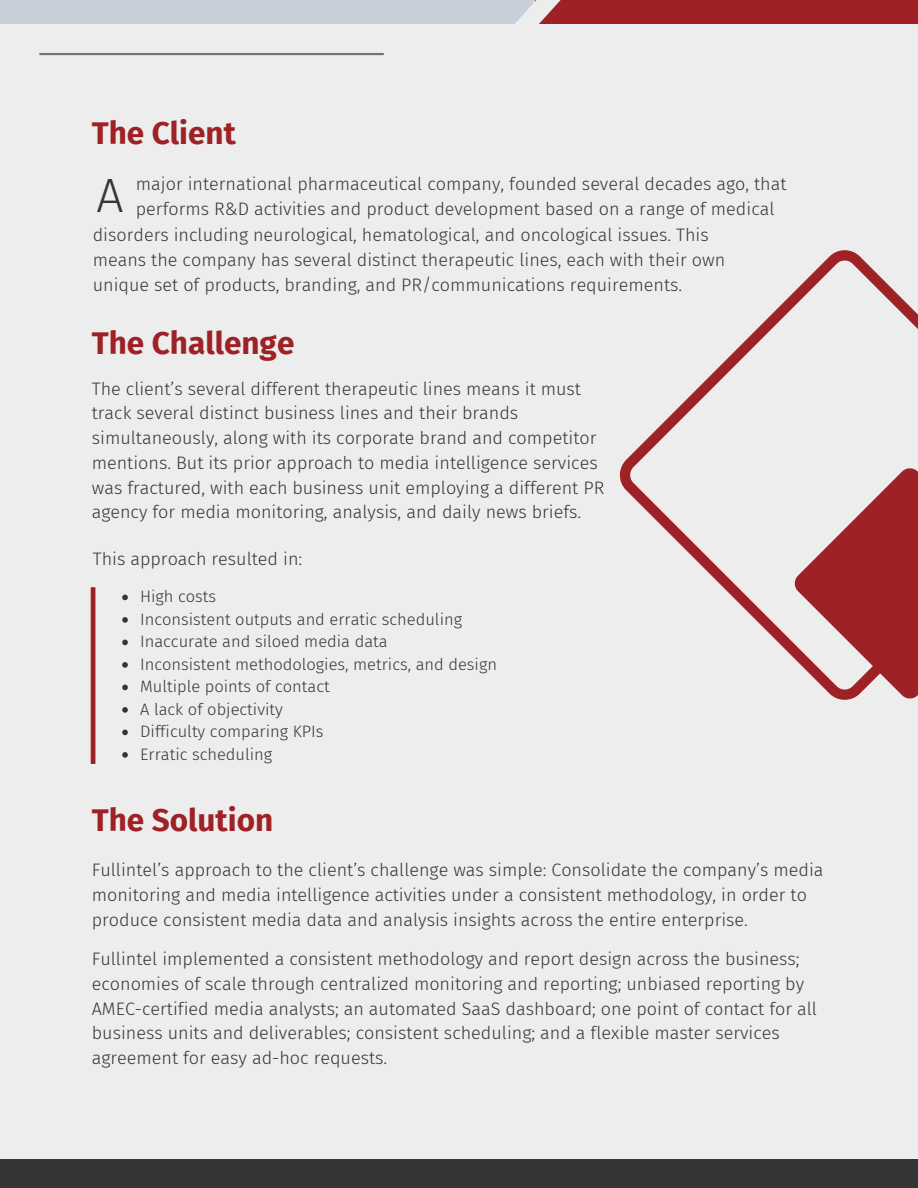
<style>
.page{position:relative;width:918px;height:1188px;background:#ededed}
.page>*{position:absolute;margin:0;border:0;box-sizing:border-box;transform-origin:0 0}
.t1{font:300 48px "Fira Sans";color:#353535}
.t2{font:700 31.5px "Fira Sans";color:#9e2125}
.t3{font:300 18px/24.8px "Fira Sans";color:#353535}
.t4{font:300 16.5px "Fira Sans";color:#353535}
</style>
<div class="page">
<div style="left:535px;top:0;width:383px;height:24px;background:#9e2125"></div>
<div style="left:0;top:0;width:535px;height:24px;background:#c7d0d8"></div>
<svg style="left:515px;top:0;width:46px;height:24px"></svg>
<svg style="left:91px;top:587px;width:4px;height:177px"></svg>
<svg style="left:619px;top:250px;width:299px;height:404px"></svg>
<svg style="left:790px;top:464px;width:128px;height:236px"></svg>
<svg style="left:122px;top:595px;width:6px;height:5px"></svg>
<svg style="left:122px;top:617px;width:6px;height:6px"></svg>
<svg style="left:122px;top:640px;width:6px;height:5px"></svg>
<svg style="left:122px;top:662px;width:6px;height:6px"></svg>
<svg style="left:122px;top:685px;width:6px;height:5px"></svg>
<svg style="left:122px;top:707px;width:6px;height:6px"></svg>
<svg style="left:122px;top:730px;width:6px;height:5px"></svg>
<svg style="left:122px;top:752px;width:6px;height:6px"></svg>
<svg style="left:39px;top:53px;width:345px;height:2px"></svg>
<div style="left:0;top:1159px;width:918px;height:29px;background:#353535"></div>
<p class="t2" style="left:92px;top:115px;width:146px">The Client</p>
<p class="t3" style="left:136px;top:171px;width:652px">major international pharmaceutical company, founded several decades ago, that</p>
<p class="t1" style="left:97px;top:167px;width:29px">A</p>
<p class="t3" style="left:136px;top:196px;width:640px">performs R&amp;D activities and product development based on a range of medical</p>
<p class="t3" style="left:93px;top:223px;width:634px">disorders including neurological, hematological, and oncological issues. This means the company has several distinct therapeutic lines, each with their own unique set of products, branding, and PR/communications requirements.</p>
<p class="t2" style="left:92px;top:325px;width:204px">The Challenge</p>
<p class="t3" style="left:92px;top:376px;width:514px">The client’s several different therapeutic lines means it must track several distinct business lines and their brands simultaneously, along with its corporate brand and competitor mentions. But its prior approach to media intelligence services was fractured, with each business unit employing a different PR agency for media monitoring, analysis, and daily news briefs.</p>
<p class="t3" style="left:93px;top:547px;width:211px">This approach resulted in:</p>
<p class="t4" style="left:140px;top:587px;width:78px">High costs</p>
<p class="t4" style="left:140px;top:610px;width:323px">Inconsistent outputs and erratic scheduling</p>
<p class="t4" style="left:140px;top:632px;width:249px">Inaccurate and siloed media data</p>
<p class="t4" style="left:140px;top:655px;width:358px">Inconsistent methodologies, metrics, and design</p>
<p class="t4" style="left:140px;top:677px;width:191px">Multiple points of contact</p>
<p class="t4" style="left:140px;top:700px;width:144px">A lack of objectivity</p>
<p class="t4" style="left:140px;top:722px;width:185px">Difficulty comparing KPIs</p>
<p class="t4" style="left:140px;top:745px;width:134px">Erratic scheduling</p>
<p class="t2" style="left:92px;top:801px;width:183px">The Solution</p>
<p class="t3" style="left:92px;top:858px;width:733px">Fullintel’s approach to the client’s challenge was simple: Consolidate the company’s media monitoring and media intelligence activities under a consistent methodology, in order to produce consistent media data and analysis insights across the entire enterprise.</p>
<p class="t3" style="left:92px;top:947px;width:727px">Fullintel implemented a consistent methodology and report design across the business; economies of scale through centralized monitoring and reporting; unbiased reporting by AMEC-certified media analysts; an automated SaaS dashboard; one point of contact for all business units and deliverables; consistent scheduling; and a flexible master services agreement for easy ad-hoc requests.</p>
</div>
